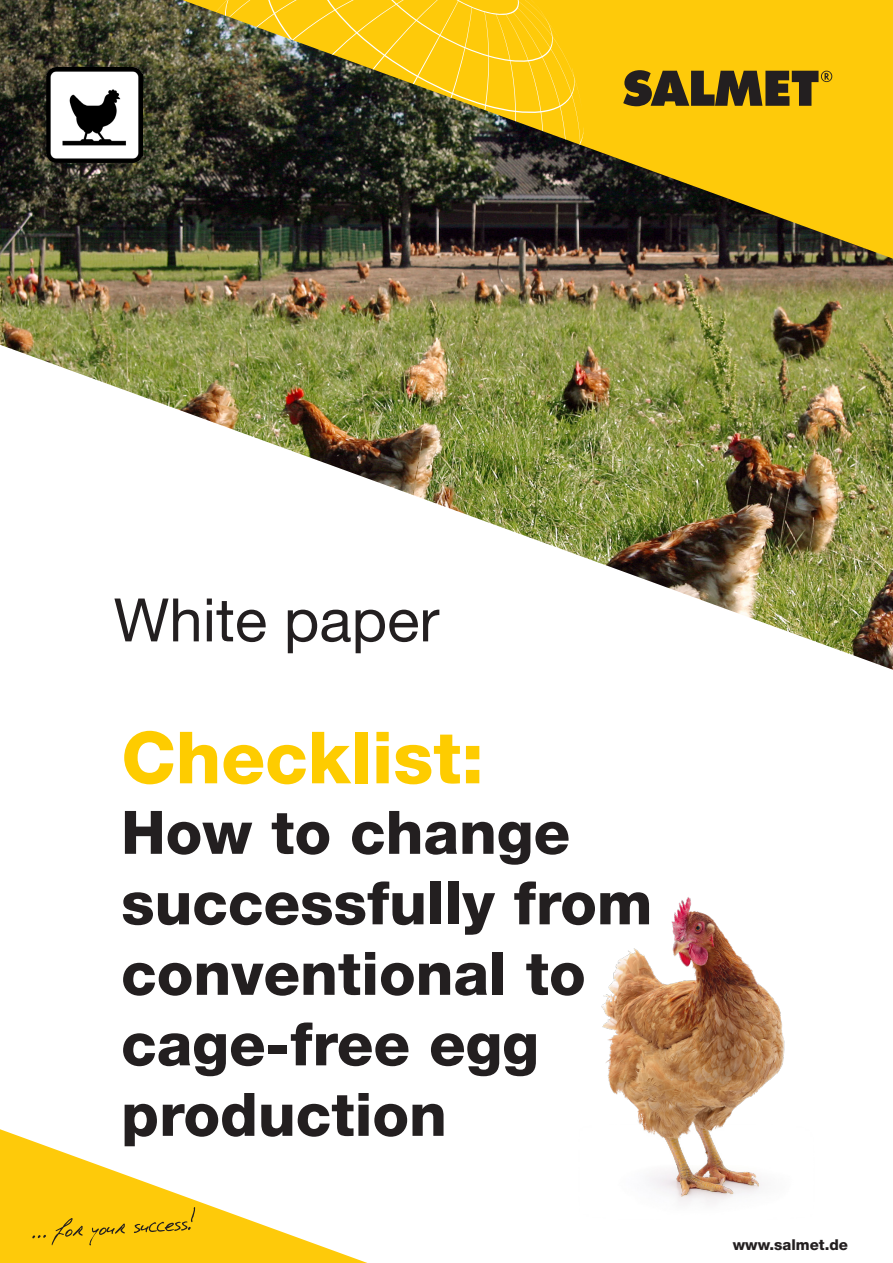
<style>
.page{position:relative;width:893px;height:1263px;background:#fff}
.page>*{position:absolute;margin:0;border:0;box-sizing:border-box;transform-origin:0 0}
.Hoofdkop_Geel{font:800 72px "Helvetica Neue LT Std";color:#fecc00}
.Hoofdkop_Geel-2{font:800 60px/70.5px "Helvetica Neue LT Std";color:#231f20}
.voorkant___Introteks{font:60px "Helvetica Neue LT Std";color:#231f20}
.t1{font:800 15px "Helvetica Neue LT Std";color:#231f20}
</style>
<div class="page">
<img style="left:0;top:0;width:893px;height:670px">
<svg style="left:0;top:1129px;width:367px;height:134px"></svg>
<svg style="left:584px;top:0;width:309px;height:259px;background:#caa20f"></svg>
<img style="left:182px;top:0;width:402px;height:259px">
<img style="left:601px;top:897px;width:184px;height:306px">
<svg style="left:32px;top:1207px;width:163px;height:38px;background:#eebd0b"></svg>
<svg style="left:623px;top:70px;width:209px;height:36px;background:#725d17"></svg>
<img style="left:47px;top:67px;width:96px;height:96px">
<p class="voorkant___Introteks" style="left:114px;top:584px;width:327px">White paper</p>
<p class="Hoofdkop_Geel" style="left:121px;top:715px;width:364px">Checklist:</p>
<p class="Hoofdkop_Geel-2" style="left:121px;top:797px;width:533px">How to change successfully from conventional to cage-free egg production</p>
<p class="t1" style="left:733px;top:1236px;width:117px">www.salmet.de</p>
</div>
